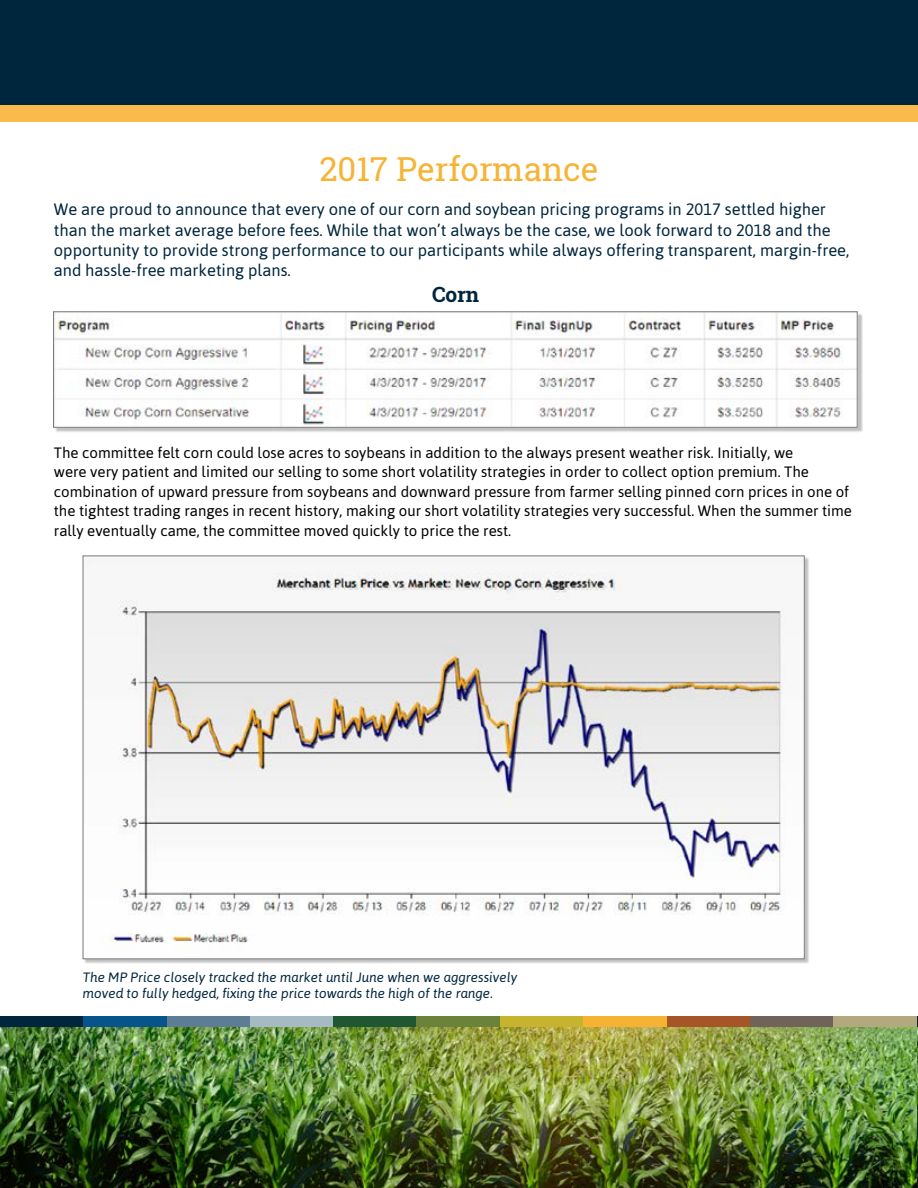
<style>
.page{position:relative;width:918px;height:1188px;background:#fff}
.page>*{position:absolute;margin:0;border:0;box-sizing:border-box;transform-origin:0 0}
.t1{font:33px "Roboto Slab";color:#f7b334}
.t2{font:700 21px "Roboto Slab";color:#00263d}
.t3{font:16.5px/20.2px "Asap";color:#00263d}
.t4{font:15px/19.5px "Asap";color:#000}
.t5{font:italic 13.5px/16.5px "Asap";color:#00263d}
</style>
<div class="page">
<div style="left:0;top:0;width:918px;height:115px;background:#00263d"></div>
<div style="left:0;top:105px;width:918px;height:17px;background:#fabb4c"></div>
<div style="left:55px;top:314px;width:808px;height:119px;background:#000;opacity:.25"></div>
<img style="left:55px;top:313px;width:801px;height:113px">
<div style="left:53px;top:311px;width:805px;height:117px;border:1px solid #77787b"></div>
<img style="left:88px;top:560px;width:698px;height:391px">
<img style="left:0;top:1026px;width:918px;height:162px">
<div style="left:167px;top:1016px;width:83px;height:10px;background:#5e7d94"></div>
<div style="left:250px;top:1016px;width:84px;height:10px;background:#a5bac3"></div>
<div style="left:334px;top:1016px;width:83px;height:10px;background:#1f5733"></div>
<div style="left:0;top:1016px;width:83px;height:10px;background:#00263d"></div>
<div style="left:83px;top:1016px;width:84px;height:10px;background:#06548a"></div>
<div style="left:417px;top:1016px;width:83px;height:10px;background:#6b823a"></div>
<div style="left:500px;top:1016px;width:83px;height:10px;background:#c8b32f"></div>
<div style="left:583px;top:1016px;width:84px;height:10px;background:#f6b333"></div>
<div style="left:667px;top:1016px;width:83px;height:10px;background:#a65626"></div>
<div style="left:750px;top:1016px;width:84px;height:10px;background:#706359"></div>
<div style="left:834px;top:1016px;width:84px;height:10px;background:#b4a87f"></div>
<h1 class="t1" style="left:319px;top:147px;width:281px">2017 Performance</h1>
<p class="t3" style="left:54px;top:199px;width:797px">We are proud to announce that every one of our corn and soybean pricing programs in 2017 settled higher than the market average before fees. While that won’t always be the case, we look forward to 2018 and the opportunity to provide strong performance to our participants while always offering transparent, margin-free, and hassle-free marketing plans.</p>
<h2 class="t2" style="left:432px;top:280px;width:48px">Corn</h2>
<p class="t4" style="left:54px;top:443px;width:800px">The committee felt corn could lose acres to soybeans in addition to the always present weather risk. Initially, we<br>were very patient and limited our selling to some short volatility strategies in order to collect option premium. The combination of upward pressure from soybeans and downward pressure from farmer selling pinned corn prices in one of the tightest trading ranges in recent history, making our short volatility strategies very successful. When the summer time rally eventually came, the committee moved quickly to price the rest.</p>
<p class="t5" style="left:83px;top:969px;width:436px">The MP Price closely tracked the market until June when we aggressively moved to fully hedged, fixing the price towards the high of the range.</p>
</div>
